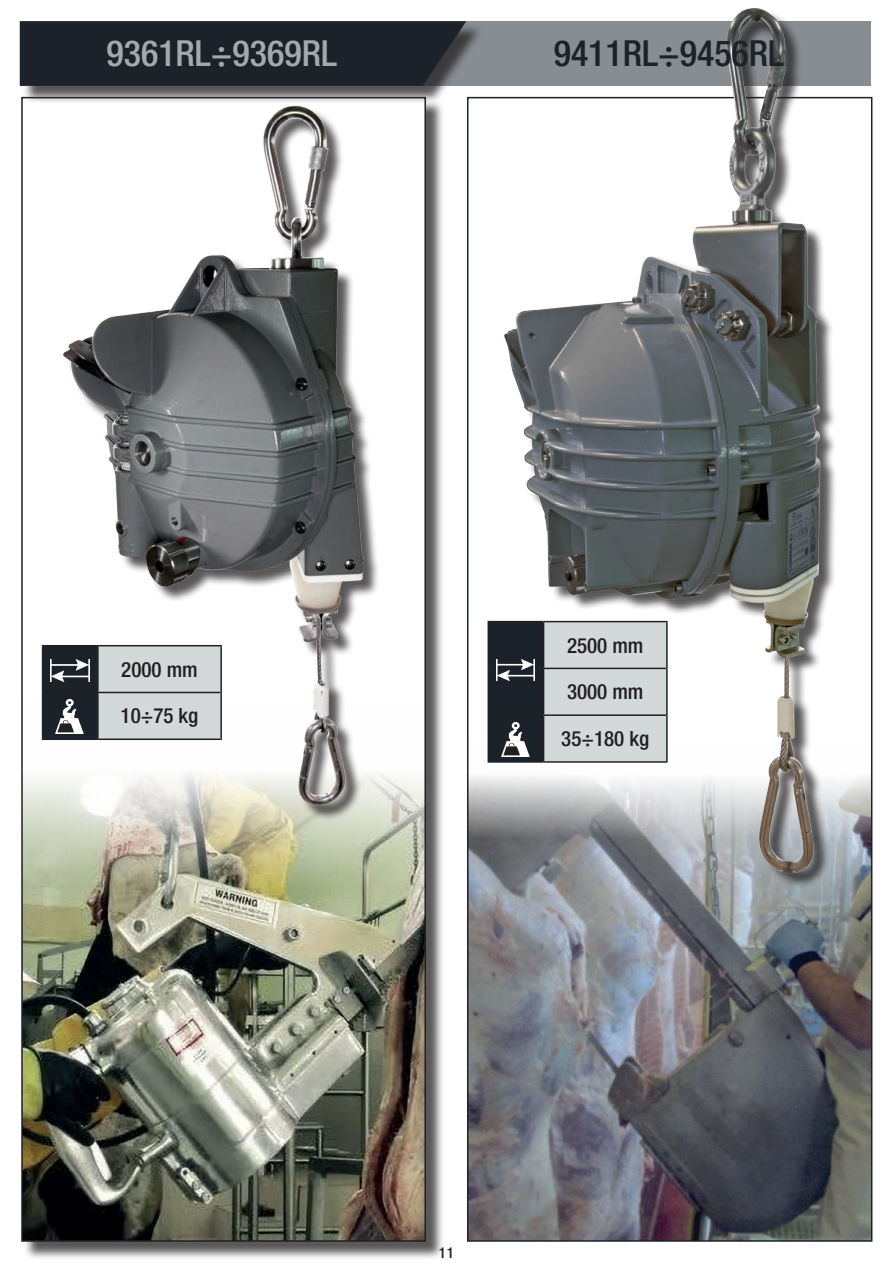
<style>
.page{position:relative;width:893px;height:1263px;background:#fff}
.page>*{position:absolute;margin:0;border:0;box-sizing:border-box;transform-origin:0 0}
.t1{font:500 condensed 36px "Helvetica Neue LT Std";color:#a3a9ac}
.t2{font:500 condensed 36px "Helvetica Neue LT Std";color:#1c2229}
.t3{font:500 condensed 21px "Helvetica Neue LT Std";color:#231f20}
.t4{font:500 condensed 15px "Helvetica Neue LT Std";color:#231f20}
</style>
<div class="page">
<img style="left:470px;top:777px;width:399px;height:462px">
<div style="left:24px;top:99px;width:421px;height:1161px;background:#231f20;opacity:.75"></div>
<img style="left:24px;top:847px;width:399px;height:392px">
<div style="left:20px;top:21px;width:446px;height:39px;background:#1c2229"></div>
<img style="left:19px;top:60px;width:451px;height:787px">
<img style="left:470px;top:8px;width:389px;height:880px">
<svg style="left:43px;top:646px;width:177px;height:92px;background:#aaafb1"></svg>
<hr style="left:42px;top:645px;width:56px;height:1px;background:#231f20">
<hr style="left:98px;top:645px;width:124px;height:1px;background:#231f20">
<hr style="left:97px;top:646px;width:2px;height:46px;background:#231f20">
<hr style="left:43px;top:692px;width:55px;height:1px;background:#231f20">
<hr style="left:98px;top:692px;width:122px;height:1px;background:#231f20">
<hr style="left:97px;top:693px;width:2px;height:45px;background:#231f20">
<hr style="left:42px;top:646px;width:1px;height:46px;background:#1c2229">
<hr style="left:220px;top:646px;width:2px;height:46px;background:#1c2229">
<hr style="left:42px;top:692px;width:1px;height:46px;background:#1c2229">
<hr style="left:220px;top:692px;width:2px;height:46px;background:#1c2229">
<hr style="left:42px;top:738px;width:56px;height:2px;background:#1c2229">
<hr style="left:98px;top:738px;width:124px;height:2px;background:#1c2229">
<img style="left:50px;top:660px;width:39px;height:21px">
<img style="left:56px;top:699px;width:28px;height:34px">
<svg style="left:489px;top:622px;width:177px;height:139px;background:#a3a8aa"></svg>
<hr style="left:488px;top:621px;width:56px;height:1px;background:#231f20">
<hr style="left:544px;top:621px;width:124px;height:1px;background:#231f20">
<hr style="left:543px;top:622px;width:1px;height:46px;background:#231f20">
<hr style="left:543px;top:668px;width:123px;height:1px;background:#231f20">
<hr style="left:543px;top:669px;width:1px;height:45px;background:#231f20">
<hr style="left:489px;top:714px;width:55px;height:2px;background:#231f20">
<hr style="left:544px;top:714px;width:122px;height:2px;background:#231f20">
<hr style="left:543px;top:716px;width:1px;height:45px;background:#231f20">
<hr style="left:488px;top:622px;width:1px;height:46px;background:#1c2229">
<hr style="left:666px;top:622px;width:2px;height:46px;background:#1c2229">
<hr style="left:488px;top:668px;width:1px;height:47px;background:#1c2229">
<hr style="left:666px;top:668px;width:2px;height:47px;background:#1c2229">
<hr style="left:488px;top:715px;width:1px;height:46px;background:#1c2229">
<hr style="left:666px;top:715px;width:2px;height:46px;background:#1c2229">
<hr style="left:488px;top:761px;width:56px;height:2px;background:#1c2229">
<hr style="left:544px;top:761px;width:124px;height:2px;background:#1c2229">
<img style="left:496px;top:659px;width:39px;height:21px">
<img style="left:502px;top:723px;width:27px;height:34px">
<h1 class="t1" style="left:106px;top:32px;width:232px">9361RL÷9369RL</h1>
<h1 class="t2" style="left:554px;top:32px;width:232px">9411RL÷9456RL</h1>
<p class="t3" style="left:121px;top:657px;width:78px">2000 mm</p>
<p class="t3" style="left:121px;top:703px;width:79px">10÷75 kg</p>
<p class="t3" style="left:567px;top:632px;width:78px">2500 mm</p>
<p class="t3" style="left:567px;top:679px;width:78px">3000 mm</p>
<p class="t3" style="left:561px;top:726px;width:89px">35÷180 kg</p>
<p class="t4" style="left:439px;top:1243px;width:17px">11</p>
</div>
